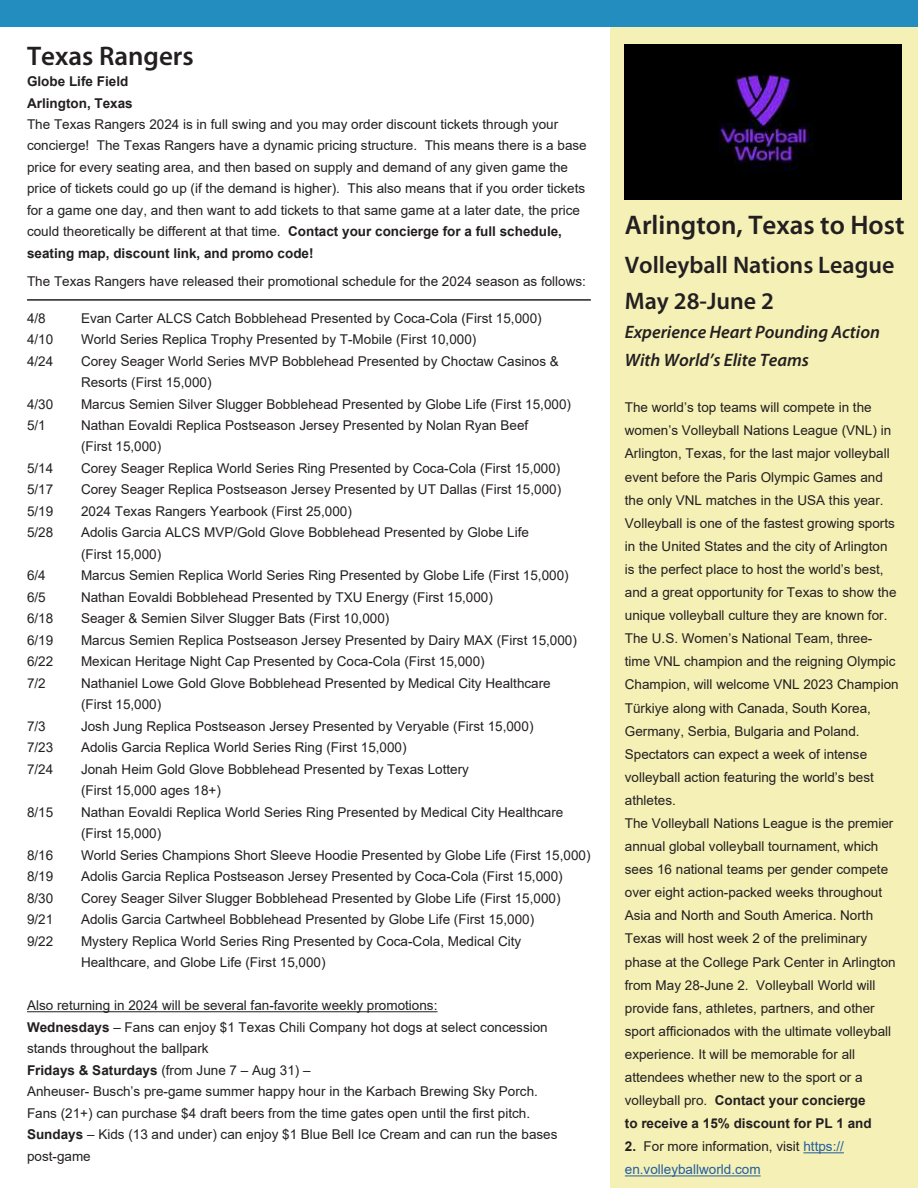
<style>
.page{position:relative;width:918px;height:1188px;background:#fff}
.page>*{position:absolute;margin:0;border:0;box-sizing:border-box;transform-origin:0 0}
.t1{font:600 27px "Myriad Pro";color:#231f20}
.t2{font:600 24px/35.7px "Myriad Pro";color:#231f20}
.t3{font:italic 600 18px/28.5px "Myriad Pro";color:#231f20}
.t4{font:13.5px/23.1px "Arial";color:#231f20}
.t5{font:13.5px/23.1px "Arial";color:#215e9f}
.t6{font:700 13.5px/21.5px "Arial";color:#231f20}
.s1{font-weight:700}
.s2{font-weight:700;color:#231f20}
.s3{color:#231f20}
</style>
<div class="page">
<div style="left:610px;top:0;width:308px;height:1188px;background:#f5f0b6"></div>
<div style="left:0;top:0;width:918px;height:27px;background:#238dbf"></div>
<hr style="left:803px;top:1152px;width:41px;height:1px;background:#215e9f">
<hr style="left:625px;top:1175px;width:136px;height:1px;background:#215e9f">
<hr style="left:27px;top:1011px;width:411px;height:1px;background:#231f20">
<hr style="left:27px;top:299px;width:564px;height:2px;background:#231f20">
<img style="left:625px;top:44px;width:276px;height:156px">
<h1 class="t1" style="left:27px;top:38px;width:168px">Texas Rangers</h1>
<p class="t6" style="left:27px;top:71px;width:107px">Globe Life Field<br>Arlington, Texas</p>
<p class="t4" style="left:27px;top:113px;width:561px;line-height:21.5px">The Texas Rangers 2024 is in full swing and you may order discount tickets through your concierge! The Texas Rangers have a dynamic pricing structure. This means there is a base price for every seating area, and then based on supply and demand of any given game the price of tickets could go up (if the demand is higher). This also means that if you order tickets for a game one day, and then want to add tickets to that same game at a later date, the price could theoretically be different at that time. <span class="s1">Contact your concierge for a full schedule, seating map, discount link, and promo code!</span></p>
<p class="t4" style="left:27px;top:269px;width:561px">The Texas Rangers have released their promotional schedule for the 2024 season as follows:</p>
<p class="t4" style="left:27px;top:306px;width:20px">4/8</p>
<p class="t4" style="left:81px;top:306px;width:462px">Evan Carter ALCS Catch Bobblehead Presented by Coca-Cola (First 15,000)</p>
<p class="t4" style="left:27px;top:328px;width:28px">4/10</p>
<p class="t4" style="left:81px;top:328px;width:397px">World Series Replica Trophy Presented by T-Mobile (First 10,000)</p>
<p class="t4" style="left:27px;top:349px;width:28px">4/24</p>
<p class="t4" style="left:81px;top:350px;width:479px;line-height:21.5px">Corey Seager World Series MVP Bobblehead Presented by Choctaw Casinos &amp;<br>Resorts (First 15,000)</p>
<p class="t4" style="left:27px;top:392px;width:28px">4/30</p>
<p class="t4" style="left:81px;top:392px;width:491px">Marcus Semien Silver Slugger Bobblehead Presented by Globe Life (First 15,000)</p>
<p class="t4" style="left:27px;top:414px;width:20px">5/1</p>
<p class="t4" style="left:81px;top:414px;width:449px;line-height:21.5px">Nathan Eovaldi Replica Postseason Jersey Presented by Nolan Ryan Beef (First 15,000)</p>
<p class="t4" style="left:27px;top:457px;width:28px">5/14</p>
<p class="t4" style="left:81px;top:457px;width:481px">Corey Seager Replica World Series Ring Presented by Coca-Cola (First 15,000)</p>
<p class="t4" style="left:27px;top:478px;width:28px">5/17</p>
<p class="t4" style="left:81px;top:478px;width:482px">Corey Seager Replica Postseason Jersey Presented by UT Dallas (First 15,000)</p>
<p class="t4" style="left:27px;top:500px;width:28px">5/19</p>
<p class="t4" style="left:81px;top:500px;width:272px">2024 Texas Rangers Yearbook (First 25,000)</p>
<p class="t4" style="left:27px;top:521px;width:28px">5/28</p>
<p class="t4" style="left:81px;top:522px;width:449px;line-height:21.5px">Adolis Garcia ALCS MVP/Gold Glove Bobblehead Presented by Globe Life (First 15,000)</p>
<p class="t4" style="left:27px;top:564px;width:20px">6/4</p>
<p class="t4" style="left:81px;top:564px;width:489px">Marcus Semien Replica World Series Ring Presented by Globe Life (First 15,000)</p>
<p class="t4" style="left:27px;top:586px;width:20px">6/5</p>
<p class="t4" style="left:81px;top:586px;width:413px">Nathan Eovaldi Bobblehead Presented by TXU Energy (First 15,000)</p>
<p class="t4" style="left:27px;top:607px;width:28px">6/18</p>
<p class="t4" style="left:81px;top:607px;width:310px">Seager &amp; Semien Silver Slugger Bats (First 10,000)</p>
<p class="t4" style="left:27px;top:629px;width:28px">6/19</p>
<p class="t4" style="left:81px;top:629px;width:497px">Marcus Semien Replica Postseason Jersey Presented by Dairy MAX (First 15,000)</p>
<p class="t4" style="left:27px;top:650px;width:28px">6/22</p>
<p class="t4" style="left:81px;top:650px;width:405px">Mexican Heritage Night Cap Presented by Coca-Cola (First 15,000)</p>
<p class="t4" style="left:27px;top:672px;width:20px">7/2</p>
<p class="t4" style="left:81px;top:672px;width:471px;line-height:21.5px">Nathaniel Lowe Gold Glove Bobblehead Presented by Medical City Healthcare (First 15,000)</p>
<p class="t4" style="left:27px;top:715px;width:20px">7/3</p>
<p class="t4" style="left:81px;top:715px;width:454px">Josh Jung Replica Postseason Jersey Presented by Veryable (First 15,000)</p>
<p class="t4" style="left:27px;top:736px;width:28px">7/23</p>
<p class="t4" style="left:81px;top:736px;width:327px">Adolis Garcia Replica World Series Ring (First 15,000)</p>
<p class="t4" style="left:27px;top:757px;width:28px">7/24</p>
<p class="t4" style="left:81px;top:758px;width:389px;line-height:21.5px">Jonah Heim Gold Glove Bobblehead Presented by Texas Lottery (First 15,000 ages 18+)</p>
<p class="t4" style="left:27px;top:800px;width:28px">8/15</p>
<p class="t4" style="left:81px;top:801px;width:484px;line-height:21.5px">Nathan Eovaldi Replica World Series Ring Presented by Medical City Healthcare (First 15,000)</p>
<p class="t4" style="left:27px;top:843px;width:28px">8/16</p>
<p class="t4" style="left:81px;top:843px;width:511px">World Series Champions Short Sleeve Hoodie Presented by Globe Life (First 15,000)</p>
<p class="t4" style="left:27px;top:865px;width:28px">8/19</p>
<p class="t4" style="left:81px;top:865px;width:483px">Adolis Garcia Replica Postseason Jersey Presented by Coca-Cola (First 15,000)</p>
<p class="t4" style="left:27px;top:886px;width:28px">8/30</p>
<p class="t4" style="left:81px;top:886px;width:481px">Corey Seager Silver Slugger Bobblehead Presented by Globe Life (First 15,000)</p>
<p class="t4" style="left:27px;top:908px;width:28px">9/21</p>
<p class="t4" style="left:81px;top:908px;width:455px">Adolis Garcia Cartwheel Bobblehead Presented by Globe Life (First 15,000)</p>
<p class="t4" style="left:27px;top:929px;width:28px">9/22</p>
<p class="t4" style="left:81px;top:930px;width:442px;line-height:21.5px">Mystery Replica World Series Ring Presented by Coca-Cola, Medical City<br>Healthcare, and Globe Life (First 15,000)</p>
<p class="t4" style="left:27px;top:995px;width:532px;line-height:21.5px">Also returning in 2024 will be several fan-favorite weekly promotions:<br><span class="s1">Wednesdays</span> – Fans can enjoy $1 Texas Chili Company hot dogs at select concession stands throughout the ballpark<br><span class="s1">Fridays &amp; Saturdays</span> (from June 7 – Aug 31) –<br>Anheuser- Busch’s pre-game summer happy hour in the Karbach Brewing Sky Porch.<br>Fans (21+) can purchase $4 draft beers from the time gates open until the first pitch.<br><span class="s1">Sundays</span> – Kids (13 and under) can enjoy $1 Blue Bell Ice Cream and can run the bases post-game</p>
<h1 class="t1" style="left:625px;top:208px;width:281px">Arlington, Texas to Host</h1>
<h2 class="t2" style="left:625px;top:247px;width:271px">Volleyball Nations League<br>May 28-June 2</h2>
<h3 class="t3" style="left:625px;top:317px;width:257px">Experience Heart Pounding Action<br>With World’s Elite Teams</h3>
<p class="t4" style="left:625px;top:396px;width:275px">The world’s top teams will compete in the women’s Volleyball Nations League (VNL) in Arlington, Texas, for the last major volleyball event before the Paris Olympic Games and the only VNL matches in the USA this year.<br>Volleyball is one of the fastest growing sports in the United States and the city of Arlington is the perfect place to host the world’s best, and a great opportunity for Texas to show the unique volleyball culture they are known for.<br>The U.S. Women’s National Team, three&shy;time VNL champion and the reigning Olympic Champion, will welcome VNL 2023 Champion Türkiye along with Canada, South Korea, Germany, Serbia, Bulgaria and Poland.<br>Spectators can expect a week of intense volleyball action featuring the world’s best athletes.<br>The Volleyball Nations League is the premier annual global volleyball tournament, which sees 16 national teams per gender compete over eight action-packed weeks throughout Asia and North and South America. North Texas will host week 2 of the preliminary phase at the College Park Center in Arlington from May 28-June 2. Volleyball World will provide fans, athletes, partners, and other sport afficionados with the ultimate volleyball experience. It will be memorable for all attendees whether new to the sport or a volleyball pro. <span class="s1">Contact your concierge<br>to receive a 15% discount for PL 1 and</span></p>
<p class="t5" style="left:625px;top:1135px;width:221px"><span class="s2">2.</span> <span class="s3">For more information, visit</span> https:// en.volleyballworld.com</p>
</div>
